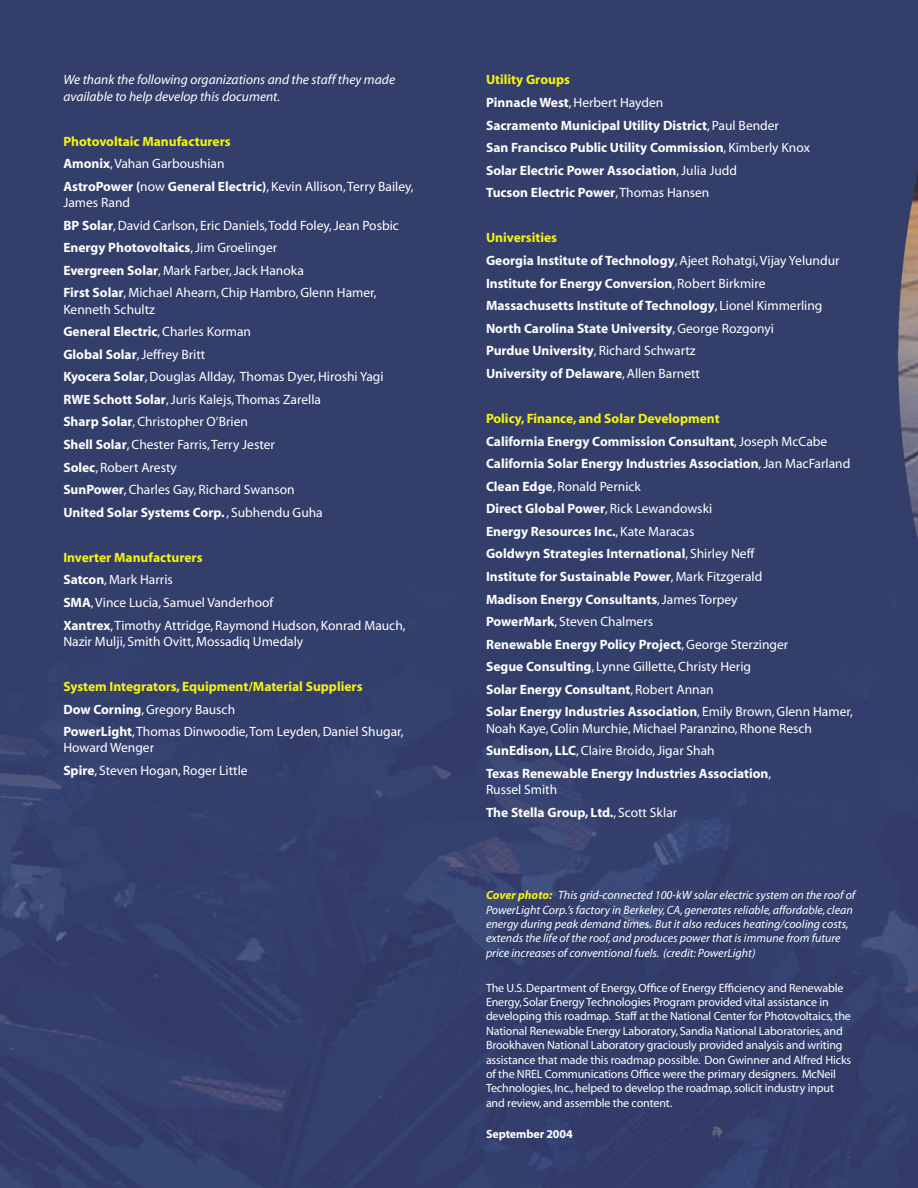
<style>
.page{position:relative;width:918px;height:1188px;background:#333e6b}
.page>*{position:absolute;margin:0;border:0;box-sizing:border-box;transform-origin:0 0}
.backpage{font:13.5px/16.2px "Myriad";color:#fff}
.backpage-2{font:700 13.5px/16.2px "Myriad";color:#fff}
.backpage-3{font:700 13.5px "Myriad";color:#f7f410}
.backpage-4{font:italic 13.5px/16.2px "Myriad";color:#fff}
.captions{font:12px/14.4px "Myriad";letter-spacing:-.01em;color:#fff}
.captions-2{font:italic 12px/14.4px "Myriad";color:#fff}
.captions-3{font:700 12px "Myriad";letter-spacing:-.01em;color:#fff}
.s1{font-weight:700}
.s2{font-weight:400}
.s3{font-weight:700;color:#f7f410}
</style>
<div class="page">
<p class="backpage-4" style="left:63px;top:72px;width:333px">We thank the following organizations and the staff they made available to help develop this document.</p>
<p class="backpage-3" style="left:63px;top:134px;width:169px">Photovoltaic Manufacturers</p>
<p class="backpage" style="left:63px;top:156px;width:163px"><span class="s1">Amonix</span>, Vahan Garboushian</p>
<p class="backpage" style="left:63px;top:179px;width:352px"><span class="s1">AstroPower (</span>now <span class="s1">General Electric)</span>, Kevin Allison, Terry Bailey,<br>James Rand</p>
<p class="backpage" style="left:63px;top:218px;width:337px"><span class="s1">BP Solar</span>, David Carlson, Eric Daniels, Todd Foley, Jean Posbic</p>
<p class="backpage-2" style="left:63px;top:240px;width:215px">Energy Photovoltaics<span class="s2">, Jim Groelinger</span></p>
<p class="backpage" style="left:63px;top:263px;width:242px"><span class="s1">Evergreen Solar</span>, Mark Farber, Jack Hanoka</p>
<p class="backpage" style="left:63px;top:285px;width:315px"><span class="s1">First Solar</span>, Michael Ahearn, Chip Hambro, Glenn Hamer,<br>Kenneth Schultz</p>
<p class="backpage-2" style="left:63px;top:324px;width:189px">General Electric<span class="s2">, Charles Korman</span></p>
<p class="backpage" style="left:63px;top:347px;width:144px"><span class="s1">Global Solar</span>, Jeffrey Britt</p>
<p class="backpage" style="left:63px;top:369px;width:322px"><span class="s1">Kyocera Solar</span>, Douglas Allday, Thomas Dyer, Hiroshi Yagi</p>
<p class="backpage" style="left:63px;top:392px;width:259px"><span class="s1">RWE Schott Solar</span>, Juris Kalejs, Thomas Zarella</p>
<p class="backpage" style="left:63px;top:414px;width:186px"><span class="s1">Sharp Solar</span>, Christopher O’Brien</p>
<p class="backpage" style="left:63px;top:437px;width:213px"><span class="s1">Shell Solar</span>, Chester Farris, Terry Jester</p>
<p class="backpage" style="left:63px;top:460px;width:115px"><span class="s1">Solec</span>, Robert Aresty</p>
<p class="backpage" style="left:63px;top:482px;width:233px"><span class="s1">SunPower</span>, Charles Gay, Richard Swanson</p>
<p class="backpage-2" style="left:63px;top:505px;width:261px">United Solar Systems Corp. <span class="s2">, Subhendu Guha</span></p>
<p class="backpage-3" style="left:63px;top:550px;width:141px">Inverter Manufacturers</p>
<p class="backpage" style="left:63px;top:572px;width:111px"><span class="s1">Satcon</span>, Mark Harris</p>
<p class="backpage" style="left:63px;top:595px;width:212px"><span class="s1">SMA</span>, Vince Lucia, Samuel Vanderhoof</p>
<p class="backpage" style="left:63px;top:618px;width:344px"><span class="s1">Xantrex</span>, Timothy Attridge, Raymond Hudson, Konrad Mauch,<br>Nazir Mulji, Smith Ovitt, Mossadiq Umedaly</p>
<p class="backpage-3" style="left:63px;top:679px;width:301px">System Integrators, Equipment/Material Suppliers</p>
<p class="backpage" style="left:63px;top:702px;width:173px"><span class="s1">Dow Corning</span>, Gregory Bausch</p>
<p class="backpage" style="left:63px;top:724px;width:342px"><span class="s1">PowerLight</span>, Thomas Dinwoodie, Tom Leyden, Daniel Shugar,<br>Howard Wenger</p>
<p class="backpage" style="left:63px;top:763px;width:186px"><span class="s1">Spire</span>, Steven Hogan, Roger Little</p>
<p class="backpage-3" style="left:486px;top:73px;width:85px">Utility Groups</p>
<p class="backpage" style="left:486px;top:95px;width:179px"><span class="s1">Pinnacle West</span>, Herbert Hayden</p>
<p class="backpage-2" style="left:486px;top:117px;width:295px">Sacramento Municipal Utility District<span class="s2">, Paul Bender</span></p>
<p class="backpage-2" style="left:486px;top:140px;width:325px">San Francisco Public Utility Commission<span class="s2">, Kimberly Knox</span></p>
<p class="backpage-2" style="left:486px;top:163px;width:253px">Solar Electric Power Association<span class="s2">, Julia Judd</span></p>
<p class="backpage-2" style="left:486px;top:185px;width:225px">Tucson Electric Power<span class="s2">, Thomas Hansen</span></p>
<p class="backpage-3" style="left:486px;top:231px;width:73px">Universities</p>
<p class="backpage-2" style="left:486px;top:253px;width:355px">Georgia Institute of Technology<span class="s2">, Ajeet Rohatgi, Vijay Yelundur</span></p>
<p class="backpage-2" style="left:486px;top:275px;width:281px">Institute for Energy Conversion<span class="s2">, Robert Birkmire</span></p>
<p class="backpage-2" style="left:486px;top:298px;width:338px">Massachusetts Institute of Technology<span class="s2">, Lionel Kimmerling</span></p>
<p class="backpage-2" style="left:486px;top:321px;width:289px">North Carolina State University<span class="s2">, George Rozgonyi</span></p>
<p class="backpage-2" style="left:486px;top:343px;width:211px">Purdue University<span class="s2">, Richard Schwartz</span></p>
<p class="backpage-2" style="left:486px;top:366px;width:216px">University of Delaware<span class="s2">, Allen Barnett</span></p>
<p class="backpage-3" style="left:486px;top:412px;width:235px">Policy, Finance, and Solar Development</p>
<p class="backpage-2" style="left:486px;top:433px;width:343px">California Energy Commission Consultant<span class="s2">, Joseph McCabe</span></p>
<p class="backpage-2" style="left:486px;top:456px;width:366px">California Solar Energy Industries Association<span class="s2">, Jan MacFarland</span></p>
<p class="backpage" style="left:486px;top:479px;width:156px"><span class="s1">Clean Edge</span>, Ronald Pernick</p>
<p class="backpage-2" style="left:486px;top:501px;width:228px">Direct Global Power<span class="s2">, Rick Lewandowski</span></p>
<p class="backpage-2" style="left:486px;top:524px;width:210px">Energy Resources Inc.<span class="s2">, Kate Maracas</span></p>
<p class="backpage-2" style="left:486px;top:546px;width:270px">Goldwyn Strategies International<span class="s2">, Shirley Neff</span></p>
<p class="backpage-2" style="left:486px;top:569px;width:278px">Institute for Sustainable Power<span class="s2">, Mark Fitzgerald</span></p>
<p class="backpage-2" style="left:486px;top:591px;width:253px">Madison Energy Consultants<span class="s2">, James Torpey</span></p>
<p class="backpage" style="left:486px;top:614px;width:169px"><span class="s1">PowerMark</span>, Steven Chalmers</p>
<p class="backpage-2" style="left:486px;top:637px;width:304px">Renewable Energy Policy Project<span class="s2">, George Sterzinger</span></p>
<p class="backpage" style="left:486px;top:659px;width:267px"><span class="s1">Segue Consulting</span>, Lynne Gillette, Christy Herig</p>
<p class="backpage-2" style="left:486px;top:682px;width:229px">Solar Energy Consultant<span class="s2">, Robert Annan</span></p>
<p class="backpage" style="left:486px;top:704px;width:368px"><span class="s1">Solar Energy Industries Association</span>, Emily Brown, Glenn Hamer,<br>Noah Kaye, Colin Murchie, Michael Paranzino, Rhone Resch</p>
<p class="backpage" style="left:486px;top:743px;width:230px"><span class="s1">SunEdison, LLC</span>, Claire Broido, Jigar Shah</p>
<p class="backpage-2" style="left:486px;top:766px;width:287px">Texas Renewable Energy Industries Association<span class="s2">,<br>Russel Smith</span></p>
<p class="backpage-2" style="left:486px;top:804px;width:193px">The Stella Group, Ltd.<span class="s2">, Scott Sklar</span></p>
<p class="captions-2" style="left:486px;top:889px;width:371px"><span class="s3">Cover photo:</span> This grid-connected 100-kW solar electric system on the roof of PowerLight Corp.’s factory in Berkeley, CA, generates reliable, affordable, clean energy during peak demand times. But it also reduces heating/cooling costs, extends the life of the roof, and produces power that is immune from future price increases of conventional fuels. (credit: PowerLight)</p>
<p class="captions" style="left:486px;top:981px;width:367px">The U.S. Department of Energy, Office of Energy Efficiency and Renewable Energy, Solar Energy Technologies Program provided vital assistance in developing this roadmap. Staff at the National Center for Photovoltaics, the National Renewable Energy Laboratory, Sandia National Laboratories, and Brookhaven National Laboratory graciously provided analysis and writing assistance that made this roadmap possible. Don Gwinner and Alfred Hicks of the NREL Communications Office were the primary designers. McNeil Technologies, Inc., helped to develop the roadmap, solicit industry input and review, and assemble the content.</p>
<p class="captions-3" style="left:486px;top:1128px;width:88px">September 2004</p>
</div>
